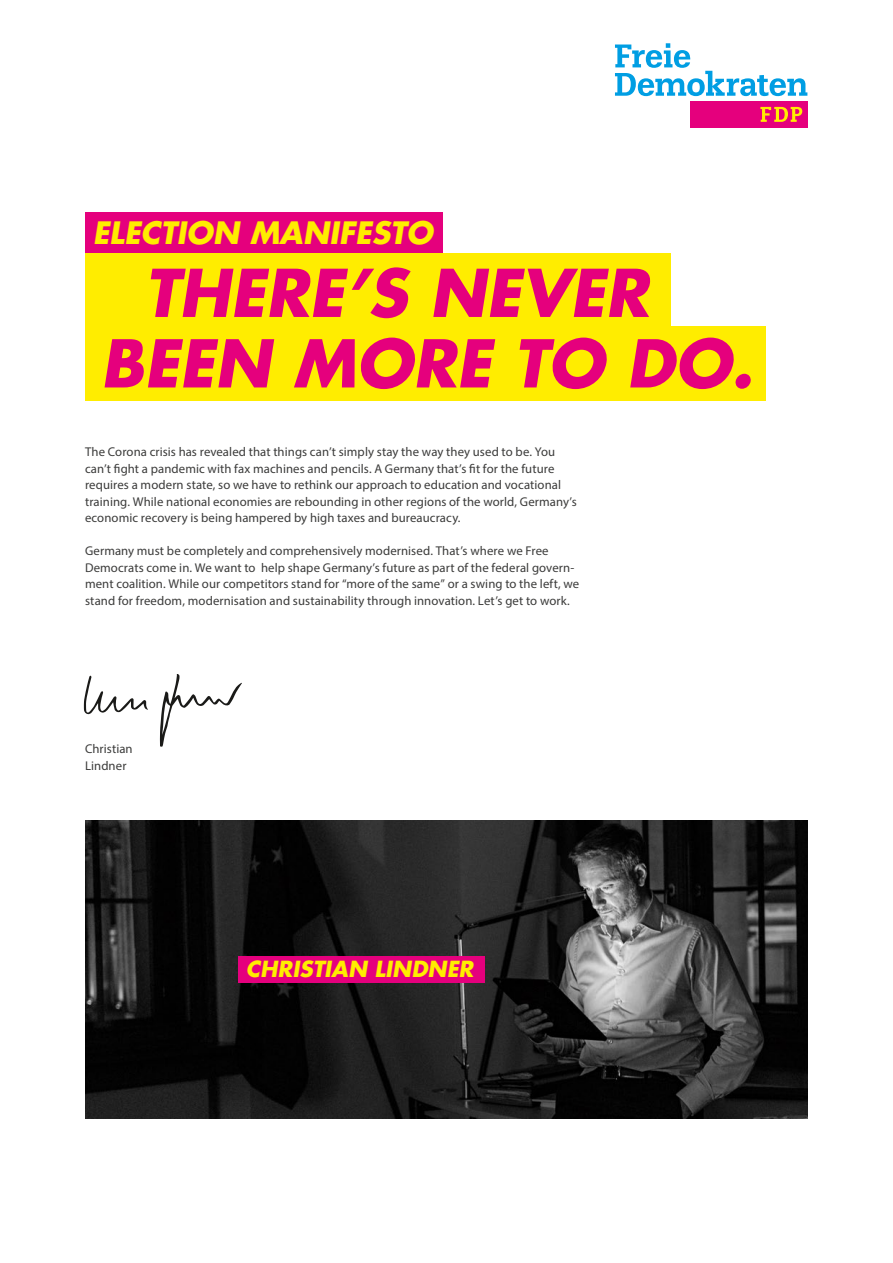
<style>
.page{position:relative;width:893px;height:1263px;background:#fff}
.page>*{position:absolute;margin:0;border:0;box-sizing:border-box;transform-origin:0 0}
.t1{font:italic 700 64.05px "Futura Std";color:#e5007d}
.t2{font:italic 700 30px "Futura Std";color:#ffed00}
.t3{font:italic 700 21.6px "Futura Std";color:#ffed00}
.t4{font:12.75px/16.5px "Myriad Pro";letter-spacing:.005em;color:#3b3b3a}
</style>
<div class="page">
<svg style="left:615px;top:43px;width:192px;height:53px"></svg>
<div style="left:690px;top:101px;width:117px;height:27px;background:#e5007d"></div>
<svg style="left:760px;top:107px;width:42px;height:15px"></svg>
<div style="left:85px;top:213px;width:357px;height:40px;background:#e5007d"></div>
<div style="left:85px;top:253px;width:586px;height:102px;background:#ffed00"></div>
<div style="left:85px;top:326px;width:680px;height:75px;background:#ffed00"></div>
<img style="left:85px;top:821px;width:723px;height:297px">
<div style="left:238px;top:956px;width:247px;height:27px;background:#e5007d"></div>
<svg style="left:160px;top:674px;width:82px;height:73px"></svg>
<svg style="left:84px;top:675px;width:64px;height:40px"></svg>
<p class="t2" style="left:93px;top:213px;width:342px">ELECTION MANIFESTO</p>
<p class="t1" style="left:144px;top:250px;width:506px">THERE’S NEVER</p>
<p class="t1" style="left:100px;top:321px;width:654px">BEEN MORE TO DO.</p>
<p class="t4" style="left:85px;top:443px;width:493px">The Corona crisis has revealed that things can’t simply stay the way they used to be. You can’t fight a pandemic with fax machines and pencils. A Germany that’s fit for the future requires a modern state, so we have to rethink our approach to education and vocational training. While national economies are rebounding in other regions of the world, Germany’s economic recovery is being hampered by high taxes and bureaucracy.</p>
<p class="t4" style="left:85px;top:542px;width:496px">Germany must be completely and comprehensively modernised. That’s where we Free Democrats come in. We want to help shape Germany’s future as part of the federal govern&shy;ment coalition. While our competitors stand for “more of the same” or a swing to the left, we stand for freedom, modernisation and sustainability through innovation. Let’s get to work.</p>
<p class="t4" style="left:85px;top:740px;width:49px">Christian</p>
<p class="t4" style="left:85px;top:757px;width:43px">Lindner</p>
<p class="t3" style="left:246px;top:955px;width:229px">CHRISTIAN LINDNER</p>
</div>
